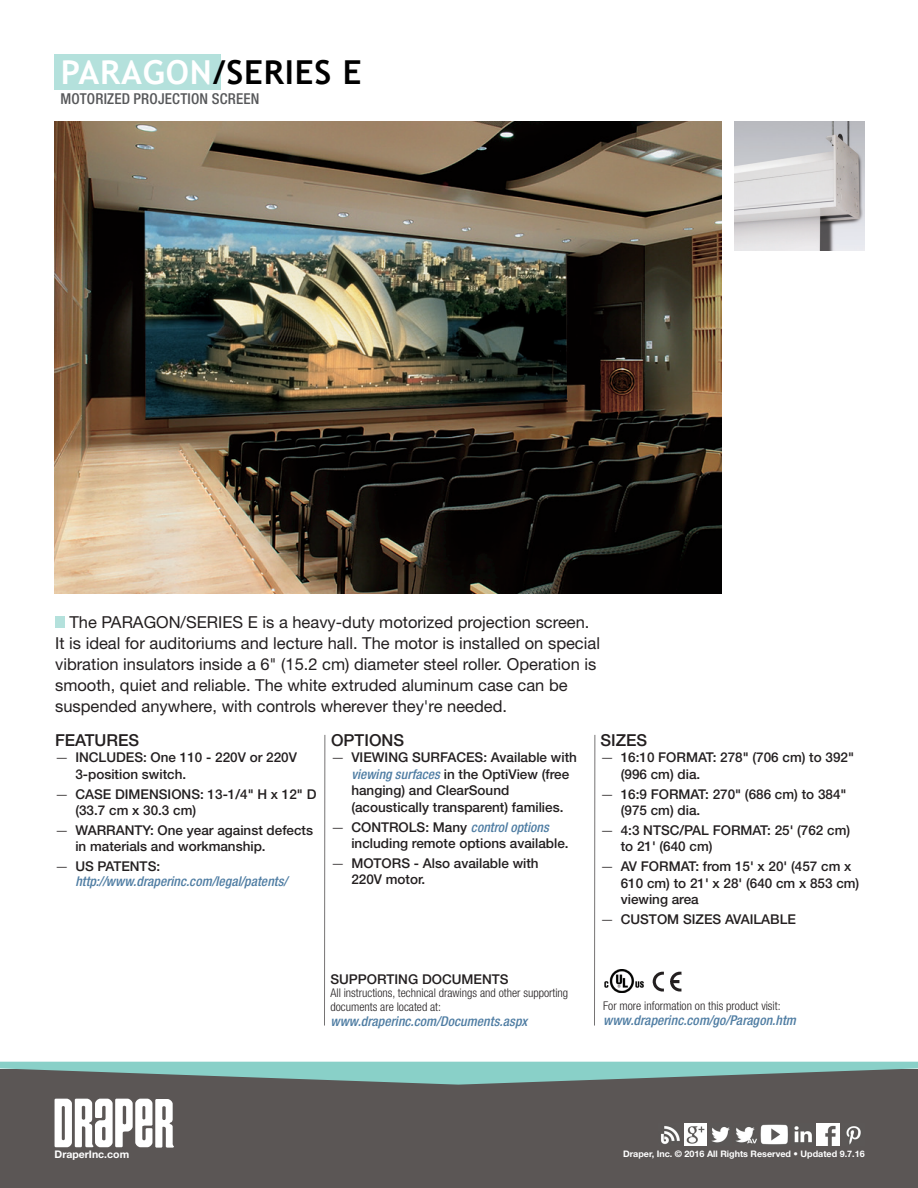
<style>
.page{position:relative;width:918px;height:1188px;background:#fff}
.page>*{position:absolute;margin:0;border:0;box-sizing:border-box;transform-origin:0 0}
.t1{font:700 33px "Trebuchet MS";letter-spacing:.025em;color:#000}
.t2{font:16.5px/21px "Helvetica Neue LT Std";color:#231f20}
.t3{font:500 16.5px "Helvetica Neue LT Std";color:#231f20}
.t4{font:500 condensed 15px "Helvetica Neue LT Std";letter-spacing:.01em;color:#57585a}
.t5{font:500 13.5px/16.5px "Helvetica Neue LT Std";color:#231f20}
.t6{font:italic 500 condensed 13.5px/15px "Helvetica Neue LT Std";letter-spacing:.01em;color:#4f7da3}
.t7{font:300 condensed 12px/13.5px "Helvetica Neue LT Std";color:#231f20}
.t8{font:700 10.5px "Helvetica Neue LT Std";color:#fff}
.t9{font:700 9px "Helvetica Neue LT Std";color:#fff}
.s1{color:#fff}
.s2{font-weight:300}
.s3{font-weight:300;font-style:normal;font-stretch:normal;color:#231f20}
.s4{font-style:normal;font-stretch:normal;color:#231f20}
.s5{font-style:italic;font-stretch:condensed;color:#4f7da3}
</style>
<div class="page">
<div style="left:0;top:1069px;width:918px;height:119px;background:#5b5655"></div>
<svg style="left:55px;top:1099px;width:119px;height:49px"></svg>
<img style="left:661px;top:1126px;width:19px;height:18px">
<img style="left:684px;top:1123px;width:23px;height:23px">
<img style="left:711px;top:1127px;width:19px;height:16px">
<img style="left:735px;top:1127px;width:22px;height:17px">
<img style="left:760px;top:1124px;width:28px;height:21px">
<img style="left:794px;top:1126px;width:18px;height:17px">
<img style="left:817px;top:1123px;width:22px;height:23px">
<img style="left:846px;top:1126px;width:15px;height:19px">
<svg style="left:0;top:1062px;width:918px;height:23px"></svg>
<div style="left:54px;top:54px;width:166px;height:35px;background:#b4e1dc"></div>
<img style="left:54px;top:121px;width:667px;height:473px">
<img style="left:734px;top:121px;width:130px;height:130px">
<div style="left:55px;top:616px;width:10px;height:12px;background:#b4e1dc"></div>
<img style="left:604px;top:969px;width:49px;height:24px">
<img style="left:653px;top:971px;width:29px;height:21px">
<hr style="left:594px;top:735px;width:1px;height:291px;background:#231f20">
<hr style="left:324px;top:735px;width:1px;height:291px;background:#231f20">
<p class="t1" style="left:61px;top:51px;width:302px"><span class="s1">PARAGON</span>/SERIES E</p>
<p class="t4" style="left:60px;top:90px;width:200px">MOTORIZED PROJECTION SCREEN</p>
<p class="t2" style="left:55px;top:611px;width:546px;text-indent:14px">The PARAGON/SERIES E is a heavy-duty motorized projection screen.<br>It is ideal for auditoriums and lecture hall. The motor is installed on special vibration insulators inside a 6" (15.2 cm) diameter steel roller. Operation is smooth, quiet and reliable. The white extruded aluminum case can be suspended anywhere, with controls wherever they're needed.</p>
<p class="t3" style="left:55px;top:730px;width:86px">FEATURES</p>
<p class="t5" style="left:75px;top:749px;width:223px;text-indent:-20px"><span class="s2">—</span> INCLUDES: One 110 - 220V or 220V<br>3-position switch.</p>
<p class="t5" style="left:75px;top:786px;width:243px;text-indent:-20px"><span class="s2">—</span> CASE DIMENSIONS: 13-1/4" H x 12" D (33.7 cm x 30.3 cm)</p>
<p class="t5" style="left:75px;top:822px;width:239px;text-indent:-20px"><span class="s2">—</span> WARRANTY: One year against defects in materials and workmanship.</p>
<p class="t6" style="left:75px;top:859px;width:214px;text-indent:-20px"><span class="s3">—</span> <span class="s4">US PATENTS: </span>http://www.draperinc.com/legal/patents/</p>
<p class="t3" style="left:331px;top:730px;width:75px">OPTIONS</p>
<p class="t5" style="left:351px;top:749px;width:227px;text-indent:-20px"><span class="s2">—</span> VIEWING SURFACES: Available with <span class="s5">viewing surfaces</span> in the OptiView (free hanging) and ClearSound (acoustically transparent) families.</p>
<p class="t5" style="left:351px;top:819px;width:219px;text-indent:-20px"><span class="s2">—</span> CONTROLS: Many <span class="s5">control options </span>including remote options available.</p>
<p class="t5" style="left:351px;top:855px;width:189px;text-indent:-20px"><span class="s2">—</span> MOTORS - Also available with<br>220V motor.</p>
<p class="t5" style="left:330px;top:971px;width:180px">SUPPORTING DOCUMENTS</p>
<p class="t7" style="left:330px;top:986px;width:239px">All instructions, technical drawings and other supporting documents are located at:</p>
<p class="t6" style="left:330px;top:1014px;width:198px">www.draperinc.com/Documents.aspx</p>
<p class="t3" style="left:601px;top:730px;width:48px">SIZES</p>
<p class="t5" style="left:621px;top:749px;width:235px;text-indent:-20px"><span class="s2">—</span> 16:10 FORMAT: 278" (706 cm) to 392" (996 cm) dia.</p>
<p class="t5" style="left:621px;top:786px;width:227px;text-indent:-20px"><span class="s2">—</span> 16:9 FORMAT: 270" (686 cm) to 384" (975 cm) dia.</p>
<p class="t5" style="left:621px;top:822px;width:231px;text-indent:-20px"><span class="s2">—</span> 4:3 NTSC/PAL FORMAT: 25' (762 cm) to 21' (640 cm)</p>
<p class="t5" style="left:621px;top:858px;width:240px;text-indent:-20px"><span class="s2">—</span> AV FORMAT: from 15' x 20' (457 cm x<br>610 cm) to 21' x 28' (640 cm x 853 cm) viewing area</p>
<p class="t5" style="left:601px;top:911px;width:197px"><span class="s2">—</span> CUSTOM SIZES AVAILABLE</p>
<p class="t7" style="left:603px;top:999px;width:179px">For more information on this product visit:</p>
<p class="t6" style="left:603px;top:1013px;width:194px">www.draperinc.com/go/Paragon.htm</p>
<p class="t8" style="left:55px;top:1148px;width:76px">DraperInc.com</p>
<p class="t9" style="left:623px;top:1148px;width:243px">Draper, Inc. © 2016 All Rights Reserved • Updated 9.7.16</p>
</div>
